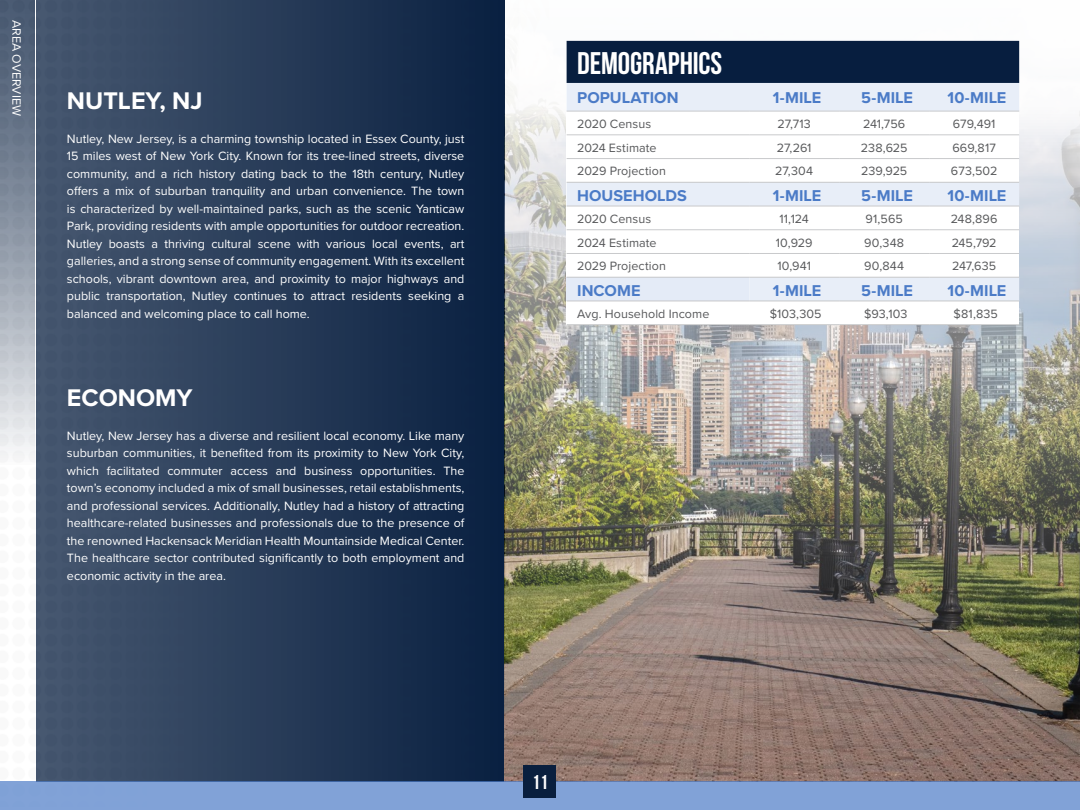
<style>
.page{position:relative;width:1080px;height:810px;background:#fff}
.page>*{position:absolute;margin:0;border:0;box-sizing:border-box;transform-origin:0 0}
.t1{font:700 31.25px "Bebas Neue";letter-spacing:-.005em;color:#fff}
.t2{font:700 25px "Proxima Nova";color:#fff}
.t3{font:700 20px "Bebas Neue";color:#fff}
.t4{font:700 16.25px "Proxima Nova";letter-spacing:.005em;color:#4b7bc7}
.t5{font:12.5px/17.5px "Proxima Nova";color:#fff;text-align:justify}
.t6{font:12.5px "Proxima Nova";letter-spacing:.005em;color:#58595b}
</style>
<div class="page">
<img style="left:522px;top:40px;width:558px;height:741px">
<img style="left:0;top:0;width:522px;height:781px">
<div style="left:567px;top:43px;width:452px;height:282px;background:#fff"></div>
<div style="left:567px;top:41px;width:452px;height:42px;background:#071e3f"></div>
<svg style="left:567px;top:83px;width:452px;height:218px"></svg>
<div style="left:567px;top:277px;width:182px;height:24px;background:#e4ebf7"></div>
<hr style="left:567px;top:111px;width:182px;height:1px;background:#c9cacc">
<hr style="left:749px;top:111px;width:90px;height:1px;background:#c9cacc">
<hr style="left:839px;top:111px;width:90px;height:1px;background:#c9cacc">
<hr style="left:929px;top:111px;width:90px;height:1px;background:#c9cacc">
<hr style="left:567px;top:135px;width:182px;height:1px;background:#c9cacc">
<hr style="left:749px;top:135px;width:90px;height:1px;background:#c9cacc">
<hr style="left:839px;top:135px;width:90px;height:1px;background:#c9cacc">
<hr style="left:929px;top:135px;width:90px;height:1px;background:#c9cacc">
<hr style="left:567px;top:206px;width:182px;height:1px;background:#c9cacc">
<hr style="left:749px;top:206px;width:90px;height:1px;background:#c9cacc">
<hr style="left:839px;top:206px;width:90px;height:1px;background:#c9cacc">
<hr style="left:929px;top:206px;width:90px;height:1px;background:#c9cacc">
<hr style="left:567px;top:229px;width:182px;height:1px;background:#c9cacc">
<hr style="left:749px;top:229px;width:90px;height:1px;background:#c9cacc">
<hr style="left:839px;top:229px;width:90px;height:1px;background:#c9cacc">
<hr style="left:929px;top:229px;width:90px;height:1px;background:#c9cacc">
<hr style="left:567px;top:301px;width:182px;height:1px;background:#c7c8ca">
<hr style="left:749px;top:301px;width:90px;height:1px;background:#c7c8ca">
<hr style="left:839px;top:301px;width:90px;height:1px;background:#c7c8ca">
<hr style="left:929px;top:301px;width:90px;height:1px;background:#c7c8ca">
<hr style="left:567px;top:324px;width:182px;height:1px;background:#c7c8ca">
<hr style="left:749px;top:324px;width:90px;height:1px;background:#c7c8ca">
<hr style="left:839px;top:324px;width:90px;height:1px;background:#c7c8ca">
<hr style="left:929px;top:324px;width:90px;height:1px;background:#c7c8ca">
<hr style="left:567px;top:158px;width:182px;height:1px;background:#c9cacc">
<hr style="left:749px;top:158px;width:90px;height:1px;background:#c9cacc">
<hr style="left:839px;top:158px;width:90px;height:1px;background:#c9cacc">
<hr style="left:929px;top:158px;width:90px;height:1px;background:#c9cacc">
<hr style="left:567px;top:253px;width:182px;height:1px;background:#c9cacc">
<hr style="left:749px;top:253px;width:90px;height:1px;background:#c9cacc">
<hr style="left:839px;top:253px;width:90px;height:1px;background:#c9cacc">
<hr style="left:929px;top:253px;width:90px;height:1px;background:#c9cacc">
<hr style="left:567px;top:182px;width:182px;height:1px;background:#c7c8ca">
<hr style="left:749px;top:182px;width:90px;height:1px;background:#c7c8ca">
<hr style="left:839px;top:182px;width:90px;height:1px;background:#c7c8ca">
<hr style="left:929px;top:182px;width:90px;height:1px;background:#c7c8ca">
<hr style="left:567px;top:277px;width:182px;height:1px;background:#c7c8ca">
<hr style="left:749px;top:277px;width:90px;height:1px;background:#c7c8ca">
<hr style="left:839px;top:277px;width:90px;height:1px;background:#c7c8ca">
<hr style="left:929px;top:277px;width:90px;height:1px;background:#c7c8ca">
<div style="left:0;top:781px;width:1080px;height:29px;background:#81a2d7"></div>
<div style="left:524px;top:765px;width:32px;height:32px;background:#091f3e"></div>
<p class="t5" style="left:26px;top:20px;width:97px;rotate:90deg">AREA OVERVIEW</p>
<h2 class="t2" style="left:67px;top:82px;width:137px">NUTLEY, NJ</h2>
<p class="t5" style="left:67px;top:129px;width:399px">Nutley, New Jersey, is a charming township located in Essex County, just 15 miles west of New York City. Known for its tree-lined streets, diverse community, and a rich history dating back to the 18th century, Nutley offers a mix of suburban tranquility and urban convenience. The town is characterized by well-maintained parks, such as the scenic Yanticaw Park, providing residents with ample opportunities for outdoor recreation.<br>Nutley boasts a thriving cultural scene with various local events, art galleries, and a strong sense of community engagement. With its excellent schools, vibrant downtown area, and proximity to major highways and public transportation, Nutley continues to attract residents seeking a balanced and welcoming place to call home.</p>
<h2 class="t2" style="left:67px;top:379px;width:127px">ECONOMY</h2>
<p class="t5" style="left:67px;top:426px;width:399px">Nutley, New Jersey has a diverse and resilient local economy. Like many suburban communities, it benefited from its proximity to New York City, which facilitated commuter access and business opportunities. The town’s economy included a mix of small businesses, retail establishments, and professional services. Additionally, Nutley had a history of attracting healthcare-related businesses and professionals due to the presence of the renowned Hackensack Meridian Health Mountainside Medical Center.<br>The healthcare sector contributed significantly to both employment and economic activity in the area.</p>
<h1 class="t1" style="left:577px;top:46px;width:147px">DEMOGRAPHICS</h1>
<h3 class="t4" style="left:577px;top:86px;width:103px">POPULATION</h3>
<h3 class="t4" style="left:773px;top:86px;width:50px">1-MILE</h3>
<h3 class="t4" style="left:861px;top:86px;width:53px">5-MILE</h3>
<h3 class="t4" style="left:948px;top:86px;width:60px">10-MILE</h3>
<p class="t6" style="left:577px;top:114px;width:76px">2020 Census</p>
<p class="t6" style="left:778px;top:114px;width:35px">27,713</p>
<p class="t6" style="left:863px;top:114px;width:44px">241,756</p>
<p class="t6" style="left:953px;top:114px;width:44px">679,491</p>
<p class="t6" style="left:577px;top:138px;width:81px">2024 Estimate</p>
<p class="t6" style="left:777px;top:138px;width:36px">27,261</p>
<p class="t6" style="left:861px;top:138px;width:48px">238,625</p>
<p class="t6" style="left:953px;top:138px;width:45px">669,817</p>
<p class="t6" style="left:577px;top:162px;width:90px">2029 Projection</p>
<p class="t6" style="left:775px;top:162px;width:39px">27,304</p>
<p class="t6" style="left:861px;top:162px;width:48px">239,925</p>
<p class="t6" style="left:951px;top:162px;width:48px">673,502</p>
<h3 class="t4" style="left:577px;top:183px;width:111px">HOUSEHOLDS</h3>
<h3 class="t4" style="left:773px;top:183px;width:50px">1-MILE</h3>
<h3 class="t4" style="left:861px;top:183px;width:53px">5-MILE</h3>
<h3 class="t4" style="left:948px;top:183px;width:60px">10-MILE</h3>
<p class="t6" style="left:577px;top:209px;width:76px">2020 Census</p>
<p class="t6" style="left:779px;top:209px;width:31px">11,124</p>
<p class="t6" style="left:866px;top:209px;width:39px">91,565</p>
<p class="t6" style="left:951px;top:209px;width:48px">248,896</p>
<p class="t6" style="left:577px;top:233px;width:81px">2024 Estimate</p>
<p class="t6" style="left:776px;top:233px;width:38px">10,929</p>
<p class="t6" style="left:864px;top:233px;width:41px">90,348</p>
<p class="t6" style="left:952px;top:233px;width:46px">245,792</p>
<p class="t6" style="left:577px;top:257px;width:90px">2029 Projection</p>
<p class="t6" style="left:777px;top:257px;width:35px">10,941</p>
<p class="t6" style="left:864px;top:257px;width:41px">90,844</p>
<p class="t6" style="left:952px;top:257px;width:45px">247,635</p>
<h3 class="t4" style="left:577px;top:278px;width:65px">INCOME</h3>
<h3 class="t4" style="left:773px;top:278px;width:50px">1-MILE</h3>
<h3 class="t4" style="left:861px;top:278px;width:53px">5-MILE</h3>
<h3 class="t4" style="left:948px;top:278px;width:60px">10-MILE</h3>
<p class="t6" style="left:577px;top:304px;width:134px">Avg. Household Income</p>
<p class="t6" style="left:770px;top:304px;width:53px">$103,305</p>
<p class="t6" style="left:864px;top:304px;width:45px">$93,103</p>
<p class="t6" style="left:954px;top:304px;width:46px">$81,835</p>
<h3 class="t3" style="left:532px;top:771px;width:17px">11</h3>
</div>
